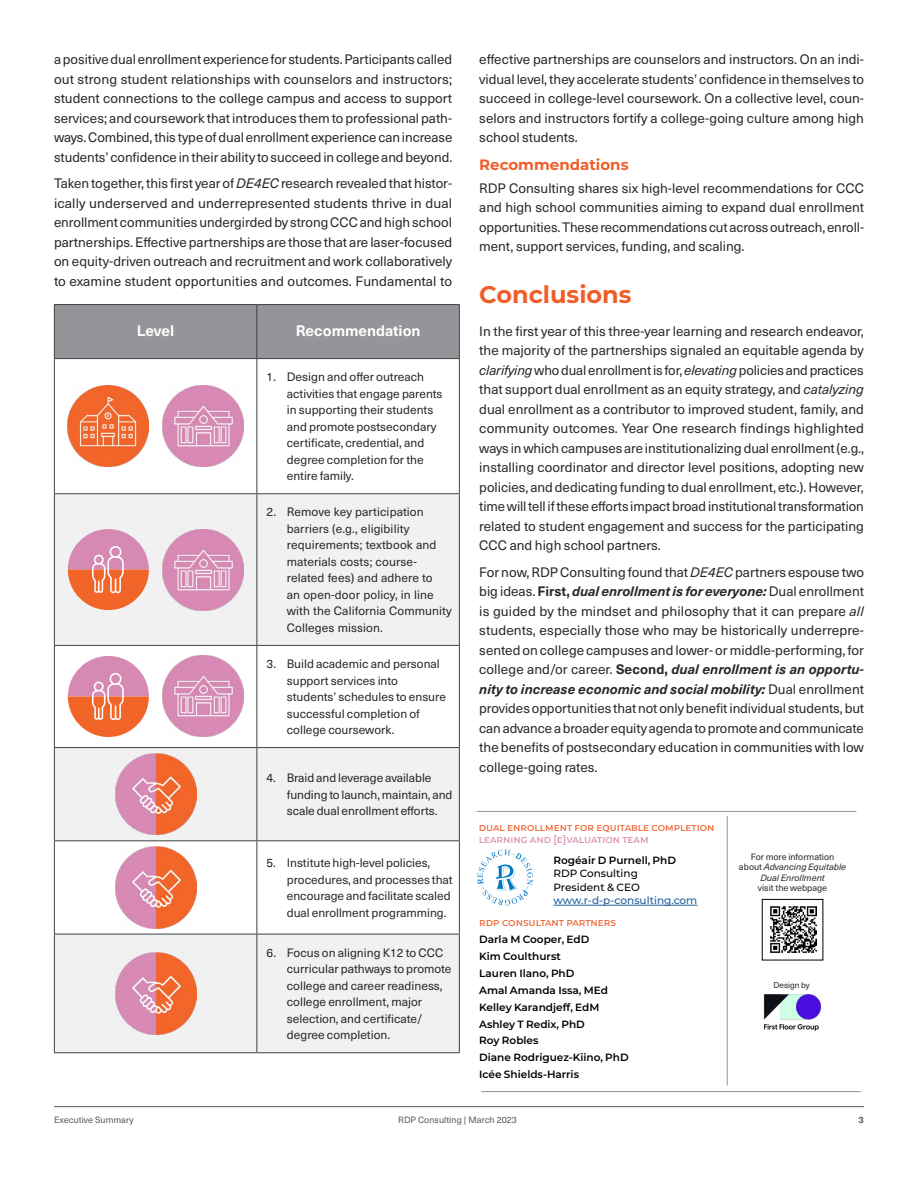
<style>
.page{position:relative;width:918px;height:1188px;background:#fff}
.page>*{position:absolute;margin:0;border:0;box-sizing:border-box;transform-origin:0 0}
.t1{font:700 24px "Montserrat";color:#f15d29}
.t2{font:700 15px "Neue Haas Unica W1 G";letter-spacing:-.005em;color:#fff}
.t3{font:700 15px "Montserrat";color:#f15d29}
.t4{font:13.5px/19.5px "Neue Haas Unica W1 G";color:#292829;text-align:justify}
.t5{font:12px/16.5px "Neue Haas Unica W1 G";color:#292829}
.t6{font:600 10.5px/16.8px "Montserrat";color:#000}
.t7{font:500 10.5px "Montserrat";color:#f15d29}
.t8{font:500 10.5px "Montserrat";color:#d689b2}
.t9{font:500 10.5px/13.5px "Montserrat";color:#000}
.t10{font:500 10.5px "Montserrat";letter-spacing:-.01em;color:#215e9e}
.t11{font:italic 9px/10.5px "Neue Haas Unica W1 G";color:#292829;text-align:center}
.t12{font:9px "Neue Haas Unica W1 G";color:#58595b}
.t13{font:9px "Neue Haas Unica W1 G";color:#292829}
.t14{font:700 9px "Neue Haas Unica W1 G";color:#58595b}
.t15{font:8.25px "Neue Haas Unica W1 G";color:#292829}
.s1{font-style:italic}
.s2{font-weight:700}
.s3{font-weight:700;font-style:italic}
.s4{font-style:normal}
</style>
<div class="page">
<hr style="left:54px;top:1106px;width:810px;height:1px;background:#58595b">
<div style="left:55px;top:305px;width:404px;height:53px;background:#939598"></div>
<svg style="left:55px;top:494px;width:201px;height:558px;fill:#f1f1f2"></svg>
<svg style="left:257px;top:494px;width:202px;height:558px;fill:#f1f1f2"></svg>
<hr style="left:54px;top:304px;width:203px;height:1px;background:#414042">
<hr style="left:54px;top:305px;width:1px;height:53px;background:#414042">
<hr style="left:257px;top:304px;width:203px;height:1px;background:#414042">
<hr style="left:256px;top:305px;width:1px;height:53px;background:#414042">
<hr style="left:459px;top:305px;width:1px;height:53px;background:#414042">
<hr style="left:54px;top:358px;width:203px;height:1px;background:#414042">
<hr style="left:54px;top:359px;width:1px;height:134px;background:#414042">
<hr style="left:257px;top:358px;width:203px;height:1px;background:#414042">
<hr style="left:54px;top:493px;width:203px;height:1px;background:#414042">
<hr style="left:54px;top:494px;width:1px;height:151px;background:#414042">
<hr style="left:54px;top:645px;width:203px;height:1px;background:#414042">
<hr style="left:54px;top:646px;width:1px;height:101px;background:#414042">
<hr style="left:257px;top:645px;width:203px;height:1px;background:#414042">
<hr style="left:54px;top:747px;width:203px;height:1px;background:#414042">
<hr style="left:54px;top:748px;width:1px;height:92px;background:#414042">
<hr style="left:257px;top:747px;width:203px;height:1px;background:#414042">
<hr style="left:54px;top:840px;width:203px;height:1px;background:#414042">
<hr style="left:54px;top:841px;width:1px;height:93px;background:#414042">
<hr style="left:257px;top:840px;width:203px;height:1px;background:#414042">
<hr style="left:54px;top:934px;width:203px;height:1px;background:#414042">
<hr style="left:54px;top:934px;width:1px;height:118px;background:#414042">
<hr style="left:257px;top:934px;width:203px;height:1px;background:#414042">
<hr style="left:54px;top:1052px;width:203px;height:1px;background:#414042">
<hr style="left:256px;top:494px;width:1px;height:151px;background:#414042">
<hr style="left:459px;top:494px;width:1px;height:151px;background:#414042">
<hr style="left:256px;top:646px;width:1px;height:101px;background:#414042">
<hr style="left:459px;top:646px;width:1px;height:101px;background:#414042">
<hr style="left:256px;top:748px;width:1px;height:92px;background:#414042">
<hr style="left:459px;top:748px;width:1px;height:92px;background:#414042">
<hr style="left:256px;top:841px;width:1px;height:93px;background:#414042">
<hr style="left:459px;top:841px;width:1px;height:93px;background:#414042">
<hr style="left:256px;top:934px;width:1px;height:118px;background:#414042">
<hr style="left:459px;top:934px;width:1px;height:118px;background:#414042">
<hr style="left:257px;top:1052px;width:203px;height:1px;background:#414042">
<hr style="left:256px;top:359px;width:1px;height:134px;background:#414042">
<hr style="left:459px;top:359px;width:1px;height:134px;background:#414042">
<hr style="left:257px;top:493px;width:203px;height:1px;background:#414042">
<img style="left:68px;top:386px;width:81px;height:81px">
<img style="left:162px;top:386px;width:81px;height:81px">
<svg style="left:68px;top:529px;width:81px;height:81px"></svg>
<img style="left:162px;top:529px;width:81px;height:81px">
<svg style="left:68px;top:656px;width:81px;height:81px"></svg>
<img style="left:162px;top:656px;width:81px;height:81px">
<img style="left:115px;top:754px;width:81px;height:81px">
<img style="left:115px;top:847px;width:81px;height:81px">
<img style="left:115px;top:953px;width:81px;height:81px">
<hr style="left:554px;top:905px;width:143px;height:1px;background:#215e9e">
<svg style="left:477px;top:850px;width:56px;height:56px"></svg>
<img style="left:770px;top:906px;width:47px;height:47px">
<img style="left:763px;top:994px;width:59px;height:37px">
<hr style="left:727px;top:816px;width:1px;height:269px;background:#939598">
<hr style="left:477px;top:811px;width:379px;height:1px;background:#939598">
<hr style="left:481px;top:1091px;width:380px;height:1px;background:#939598">
<p class="t4" style="left:54px;top:49px;width:400px">a positive dual enrollment experience for students. Participants called out strong student relationships with counselors and instructors; student connections to the college campus and access to support services; and coursework that introduces them to professional path&shy;ways. Combined, this type of dual enrollment experience can increase students’ confidence in their ability to succeed in college and beyond.</p>
<p class="t4" style="left:54px;top:173px;width:400px">Taken together, this first year of <span class="s1">DE4EC</span> research revealed that histor&shy;ically underserved and underrepresented students thrive in dual enrollment communities undergirded by strong CCC and high school partnerships. Effective partnerships are those that are laser-focused on equity-driven outreach and recruitment and work collaboratively to examine student opportunities and outcomes. Fundamental to</p>
<p class="t2" style="left:137px;top:319px;width:39px">Level</p>
<p class="t2" style="left:296px;top:319px;width:126px">Recommendation</p>
<p class="t5" style="left:287px;top:368px;width:157px;text-indent:-20px">1. Design and offer outreach activities that engage parents in supporting their students and promote postsecondary certificate, credential, and degree completion for the entire family.</p>
<p class="t5" style="left:287px;top:503px;width:167px;text-indent:-20px">2. Remove key participation barriers (e.g., eligibility requirements; textbook and materials costs; course&shy;related fees) and adhere to<br>an open-door policy, in line with the California Community<br>Colleges mission.</p>
<p class="t5" style="left:287px;top:655px;width:161px;text-indent:-20px">3. Build academic and personal support services into students’ schedules to ensure successful completion of college coursework.</p>
<p class="t5" style="left:287px;top:769px;width:167px;text-indent:-20px">4. Braid and leverage available funding to launch, maintain, and scale dual enrollment efforts.</p>
<p class="t5" style="left:287px;top:854px;width:167px;text-indent:-20px">5. Institute high-level policies, procedures, and processes that encourage and facilitate scaled dual enrollment programming.</p>
<p class="t5" style="left:287px;top:944px;width:166px;text-indent:-20px">6. Focus on aligning K12 to CCC curricular pathways to promote college and career readiness, college enrollment, major selection, and certificate/ degree completion.</p>
<p class="t4" style="left:479px;top:49px;width:386px">effective partnerships are counselors and instructors. On an indi&shy;vidual level, they accelerate students’ confidence in themselves to succeed in college-level coursework. On a collective level, coun&shy;selors and instructors fortify a college-going culture among high school students.</p>
<p class="t3" style="left:479px;top:154px;width:151px">Recommendations</p>
<p class="t4" style="left:479px;top:178px;width:386px">RDP Consulting shares six high-level recommendations for CCC and high school communities aiming to expand dual enrollment opportunities. These recommendations cut across outreach, enroll&shy;ment, support services, funding, and scaling.</p>
<h1 class="t1" style="left:479px;top:277px;width:154px">Conclusions</h1>
<p class="t4" style="left:479px;top:321px;width:386px">In the first year of this three-year learning and research endeavor, the majority of the partnerships signaled an equitable agenda by <span class="s1">clarifying</span> who dual enrollment is for, <span class="s1">elevating</span> policies and practices that support dual enrollment as an equity strategy, and <span class="s1">catalyzing </span>dual enrollment as a contributor to improved student, family, and community outcomes. Year One research findings highlighted ways in which campuses are institutionalizing dual enrollment (e.g., installing coordinator and director level positions, adopting new policies, and dedicating funding to dual enrollment, etc.). However, time will tell if these efforts impact broad institutional transformation related to student engagement and success for the participating CCC and high school partners.</p>
<p class="t4" style="left:479px;top:561px;width:387px">For now, RDP Consulting found that <span class="s1">DE4EC</span> partners espouse two big ideas. <span class="s2">First,</span> <span class="s3">dual enrollment is for everyone:</span> Dual enrollment is guided by the mindset and philosophy that it can prepare <span class="s1">all </span>students, especially those who may be historically underrepre&shy;sented on college campuses and lower- or middle-performing, for college and/or career. <span class="s2">Second,</span> <span class="s3">dual enrollment is an opportu&shy;nity to increase economic and social mobility:</span> Dual enrollment provides opportunities that not only benefit individual students, but can advance a broader equity agenda to promote and communicate the benefits of postsecondary education in communities with low college-going rates.</p>
<p class="t7" style="left:479px;top:820px;width:237px">Dual Enrollment for Equitable Completion</p>
<p class="t8" style="left:479px;top:832px;width:171px">Learning and [e]valuation Team</p>
<p class="t6" style="left:554px;top:851px;width:124px">Rogéair D Purnell, PhD</p>
<p class="t9" style="left:554px;top:866px;width:88px">RDP Consulting<br>President &amp; CEO</p>
<p class="t10" style="left:554px;top:893px;width:145px">www.r-d-p-consulting.com</p>
<p class="t7" style="left:479px;top:915px;width:138px">RDP Consultant Partners</p>
<p class="t6" style="left:479px;top:931px;width:151px">Darla M Cooper, EdD<br>Kim Coulthurst<br>Lauren Ilano, PhD<br>Amal Amanda Issa, MEd<br>Kelley Karandjeff, EdM<br>Ashley T Redix, PhD<br>Roy Robles<br>Diane Rodriguez-Kiino, PhD<br>Icée Shields-Harris</p>
<p class="t11" style="left:739px;top:851px;width:109px"><span class="s4">For more information about</span> Advancing Equitable<br>Dual Enrollment</p>
<p class="t13" style="left:758px;top:881px;width:71px">visit the webpage</p>
<p class="t15" style="left:773px;top:979px;width:38px">Design by</p>
<p class="t12" style="left:54px;top:1113px;width:81px">Executive Summary</p>
<p class="t12" style="left:398px;top:1113px;width:120px">RDP Consulting | March 2023</p>
<p class="t14" style="left:859px;top:1113px;width:7px">3</p>
</div>
